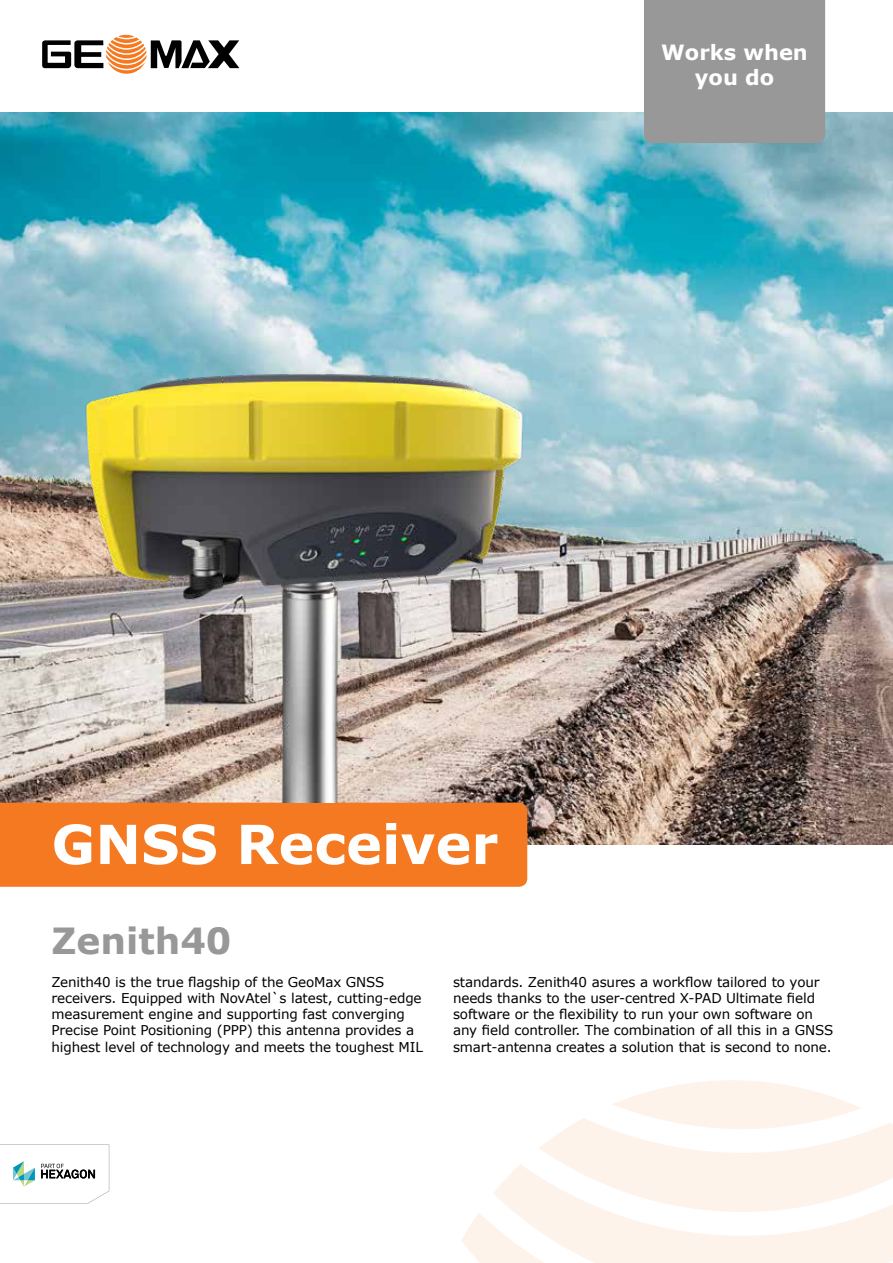
<style>
.page{position:relative;width:893px;height:1263px;background:#fff}
.page>*{position:absolute;margin:0;border:0;box-sizing:border-box;transform-origin:0 0}
.t1{font:700 54px "Verdana";color:#fff}
.t2{font:700 36px "Verdana";color:#979897}
.t3{font:700 21px/25.2px "Verdana";color:#fff;text-align:center}
.t4{font:13.5px/16.2px "Verdana";letter-spacing:-.01em;color:#000}
</style>
<div class="page">
<img style="left:0;top:112px;width:893px;height:733px">
<svg style="left:461px;top:1080px;width:432px;height:183px"></svg>
<div style="left:644px;top:0;width:181px;height:143px;background:#979897"></div>
<svg style="left:0;top:1144px;width:109px;height:59px"></svg>
<hr style="left:118px;top:35px;width:16px;height:3px;background:#f47920;border-radius:50%">
<svg style="left:42px;top:37px;width:197px;height:37px"></svg>
<div style="left:0;top:803px;width:527px;height:84px;background:#f47920"></div>
<img style="left:47px;top:306px;width:528px;height:497px">
<h3 class="t3" style="left:661px;top:42px;width:148px">Works when you do</h3>
<h1 class="t1" style="left:52px;top:823px;width:448px">GNSS Receiver</h1>
<h2 class="t2" style="left:52px;top:926px;width:181px">Zenith40</h2>
<p class="t4" style="left:52px;top:974px;width:373px">Zenith40 is the true flagship of the GeoMax GNSS receivers. Equipped with NovAtel`s latest, cutting-edge measurement engine and supporting fast converging Precise Point Positioning (PPP) this antenna provides a highest level of technology and meets the toughest MIL</p>
<p class="t4" style="left:453px;top:974px;width:382px">standards. Zenith40 asures a workflow tailored to your needs thanks to the user-centred X-PAD Ultimate field software or the flexibility to run your own software on any field controller. The combination of all this in a GNSS smart-antenna creates a solution that is second to none.</p>
</div>
